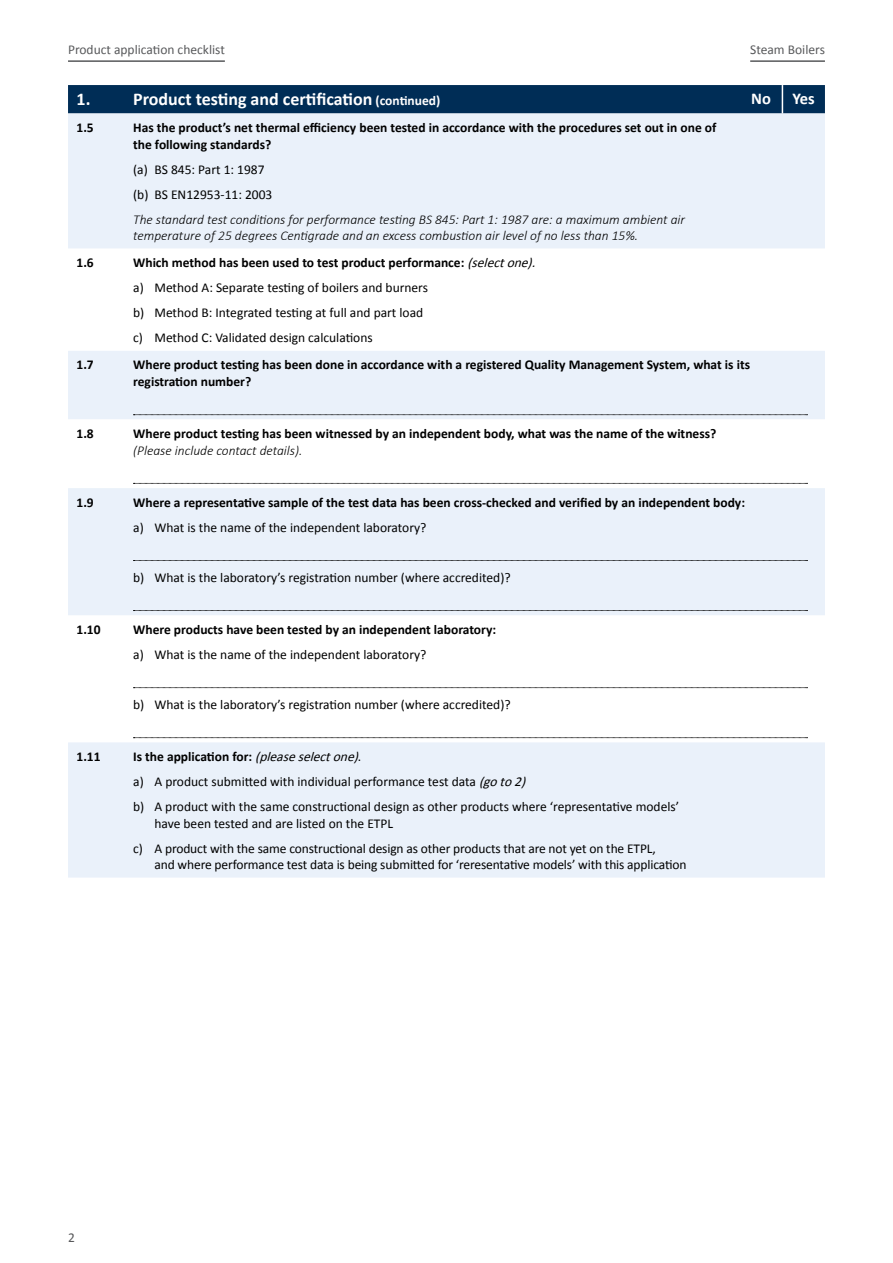
<style>
.page{position:relative;width:893px;height:1263px;background:#fff}
.page>*{position:absolute;margin:0;border:0;box-sizing:border-box;transform-origin:0 0}
.t1{font:700 18px "Calibri";color:#fff}
.t2{font:700 16.5px "Calibri";color:#fff}
.t3{font:13.5px/25px "Calibri";color:#000}
.t4{font:700 13.5px/16.5px "Calibri";color:#000}
.t5{font:italic 300 13.5px/16.5px "Calibri";color:#000}
.t6{font:13.5px "Calibri";color:#58595b}
.s1{font-size:13.5px}
.s2{font-weight:700}
.s3{font-style:italic}
</style>
<div class="page">
<hr style="left:750px;top:60px;width:75px;height:2px;background:#58595b">
<hr style="left:68px;top:60px;width:157px;height:2px;background:#58595b">
<div style="left:68px;top:113px;width:757px;height:135px;background:#eaf1fa"></div>
<div style="left:68px;top:351px;width:757px;height:264px;background:#eaf1fa"></div>
<svg style="left:68px;top:419px;width:757px;height:69px"></svg>
<div style="left:68px;top:742px;width:757px;height:135px;background:#eaf1fa"></div>
<div style="left:68px;top:85px;width:757px;height:28px;background:#002d56"></div>
<svg style="left:133px;top:414px;width:674px;height:1px"></svg>
<svg style="left:133px;top:483px;width:674px;height:1px"></svg>
<svg style="left:133px;top:560px;width:674px;height:1px"></svg>
<svg style="left:133px;top:610px;width:674px;height:1px"></svg>
<svg style="left:133px;top:687px;width:674px;height:1px"></svg>
<svg style="left:133px;top:737px;width:674px;height:1px"></svg>
<p class="t6" style="left:68px;top:40px;width:158px">Product application checklist</p>
<p class="t6" style="left:750px;top:40px;width:76px">Steam Boilers</p>
<h1 class="t1" style="left:77px;top:86px;width:365px">1. Product testing and certification <span class="s1">(continued)</span></h1>
<p class="t2" style="left:751px;top:87px;width:21px">No</p>
<p class="t2" style="left:793px;top:87px;width:24px">Yes</p>
<p class="t4" style="left:77px;top:119px;width:19px">1.5</p>
<p class="t4" style="left:133px;top:119px;width:585px">Has the product’s net thermal efficiency been tested in accordance with the procedures set out in one of the following standards?</p>
<p class="t3" style="left:133px;top:156px;width:141px">(a) BS 845: Part 1: 1987 (b) BS EN12953-11: 2003</p>
<p class="t5" style="left:133px;top:211px;width:553px">The standard test conditions for performance testing BS 845: Part 1: 1987 are: a maximum ambient air temperature of 25 degrees Centigrade and an excess combustion air level of no less than 15%.</p>
<p class="t4" style="left:77px;top:254px;width:19px">1.6</p>
<p class="t3" style="left:133px;top:250px;width:408px"><span class="s2">Which method has been used to test product performance:</span> <span class="s3">(selectone). </span>a) Method A: Separate testing of boilers and burners<br>b) Method B: Integrated testing at full and part load<br>c) Method C: Validated design calculations</p>
<p class="t4" style="left:77px;top:356px;width:19px">1.7</p>
<p class="t4" style="left:133px;top:356px;width:618px">Where product testing has been done in accordance with a registered Quality Management System, what is its registration number?</p>
<p class="t4" style="left:77px;top:425px;width:19px">1.8</p>
<p class="t4" style="left:133px;top:425px;width:585px">Where product testing has been witnessed by an independent body, what was the name of the witness?</p>
<p class="t5" style="left:133px;top:442px;width:171px">(Please include contact details).</p>
<p class="t4" style="left:77px;top:494px;width:19px">1.9</p>
<p class="t4" style="left:133px;top:494px;width:613px">Where a representative sample of the test data has been cross-checked and verified by an independent body:</p>
<p class="t3" style="left:133px;top:514px;width:295px">a) What is the name of the independent laboratory?</p>
<p class="t3" style="left:133px;top:564px;width:379px">b) What is the laboratory’s registration number (where accredited)?</p>
<p class="t4" style="left:77px;top:621px;width:26px">1.10</p>
<p class="t4" style="left:133px;top:621px;width:364px">Where products have been tested by an independent laboratory:</p>
<p class="t3" style="left:133px;top:641px;width:295px">a) What is the name of the independent laboratory?</p>
<p class="t3" style="left:133px;top:691px;width:379px">b) What is the laboratory’s registration number (where accredited)?</p>
<p class="t4" style="left:77px;top:748px;width:26px">1.11</p>
<p class="t3" style="left:133px;top:744px;width:547px"><span class="s2">I s t h e a p p l i c a ti o n fo r :</span> <span class="s3">(pleaseselectone)</span>.<br>a) A product submitted with individual performance test data <span class="s3">(goto2)<br></span>b) A product with the same constructional design as other products where ‘representative models’</p>
<p class="t3" style="left:133px;top:810px;width:524px;text-indent:21px">have been tested and are listed on the ETPL<br>c) A product with the same constructional design as other products that are not yet on the ETPL,</p>
<p class="t3" style="left:154px;top:852px;width:534px">and where performance test data is being submitted for ‘reresentative models’ with this application</p>
<p class="t6" style="left:68px;top:1228px;width:8px">2</p>
</div>
